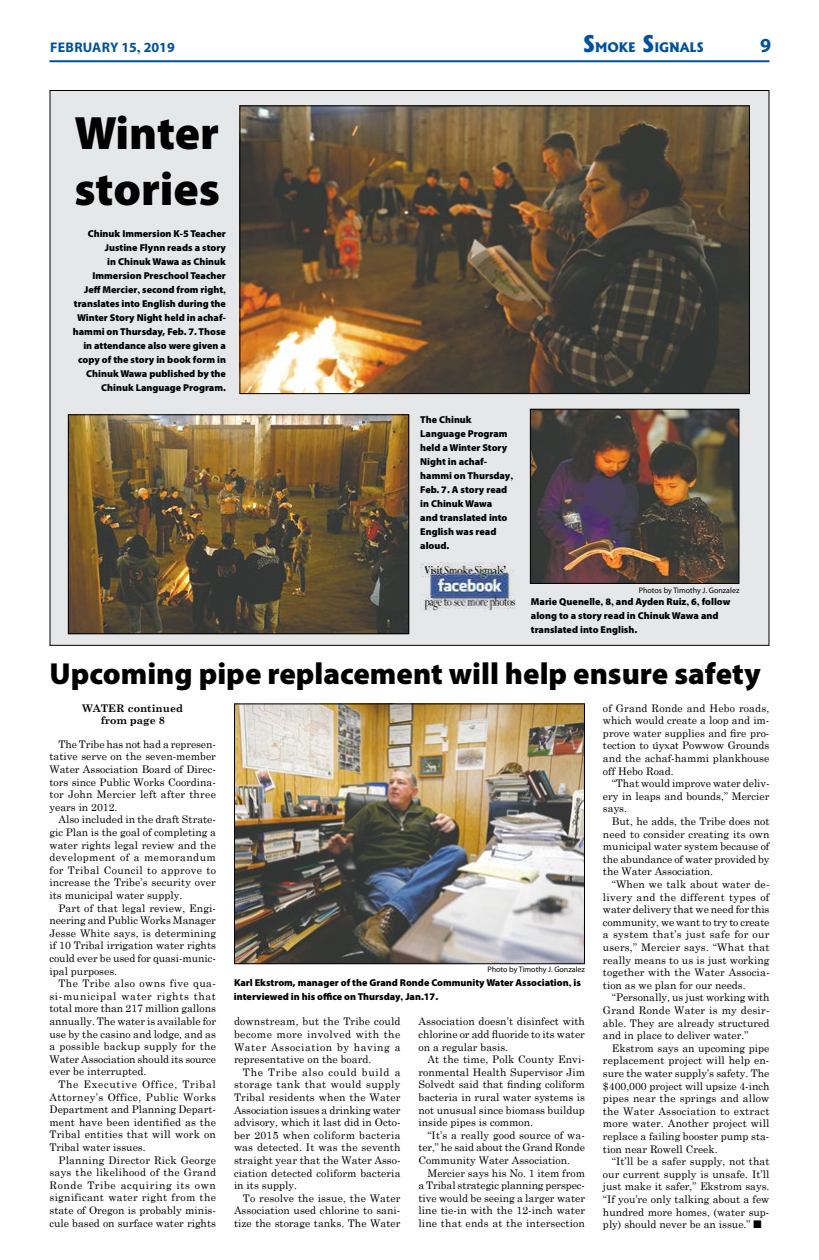
<style>
.page{position:relative;width:819px;height:1260px;background:#fff}
.page>*{position:absolute;margin:0;border:0;box-sizing:border-box;transform-origin:0 0}
.t1{font:900 47px/56.4px "Myriad Pro";color:#000}
.t2{font:900 30.5px "Myriad Pro";color:#000}
.t3{font:700 20px "Myriad Pro";color:#00529c}
.t4{font:700 14px "Myriad Pro";color:#00529c}
.t5{font:800 12.6px "Albertus";color:#00529c}
.t6{font:10.5px/12.6px "Century Schoolbook";color:#000;text-align:justify}
.t7{font:700 10.5px/12.6px "Century Schoolbook";color:#000;text-align:center}
.t8{font:900 10px/14px "Myriad Pro";color:#000}
.t9{font:8px "Myriad Pro";color:#000}
.s1{font-family:"Century Schoolbook"}
.s2{font-size:22px}
.s3{font-family:"Century Schoolbook";font-weight:700}
.s4{font-family:"Chinuk Wawa Normal"}
</style>
<div class="page">
<hr style="left:50px;top:60px;width:720px;height:2px;background:#00529c">
<div style="left:50px;top:91px;width:719px;height:554px;background:#e6e7e8"></div>
<img style="left:421px;top:562px;width:95px;height:49px">
<img style="left:236px;top:705px;width:347px;height:257px">
<div style="left:234px;top:703px;width:351px;height:261px;border:1px solid #000"></div>
<img style="left:241px;top:107px;width:507px;height:285px">
<div style="left:239px;top:105px;width:511px;height:289px;border:1px solid #000"></div>
<img style="left:70px;top:416px;width:337px;height:216px">
<div style="left:68px;top:414px;width:341px;height:220px;border:1px solid #000"></div>
<img style="left:532px;top:411px;width:205px;height:171px">
<div style="left:530px;top:409px;width:209px;height:175px;border:1px solid #000"></div>
<h3 class="t4" style="left:50px;top:39px;width:126px">FEBRUARY 15<span class="s1">,</span> 2019</h3>
<p class="t5" style="left:583px;top:41px;width:122px"><span class="s2">S</span>MOKE <span class="s2">S</span>IGNALS</p>
<h3 class="t3" style="left:760px;top:34px;width:13px">9</h3>
<h1 class="t1" style="left:74px;top:109px;width:147px">Winter stories</h1>
<p class="t8" style="left:73px;top:228px;width:155px;text-align:right">Chinuk Immersion K-5 Teacher<br>Justine Flynn reads a story<br>in Chinuk Wawa as Chinuk<br>Immersion Preschool Teacher<br>Jeff Mercier<span class="s3">,</span> second from right<span class="s3">, </span>translates into English during the<br>Winter Story Night held in achaf&shy;hammi on Thursday, Feb. 7. Those in attendance also were given a copy of the story in book form in<br>Chinuk Wawa published by the<br>Chinuk Language Program.</p>
<p class="t8" style="left:420px;top:413px;width:95px">The Chinuk<br>Language Program held a Winter Story<br>Night in achaf&shy;hammi on Thursday<span class="s3">,<br></span>Feb. 7. A story read in Chinuk Wawa<br>and translated into<br>English was read aloud.</p>
<p class="t9" style="left:639px;top:587px;width:102px">Photos by Timothy J. Gonzalez</p>
<p class="t8" style="left:531px;top:595px;width:201px">Marie Quenelle<span class="s3">,</span> 8<span class="s3">,</span> and Ayden Ruiz<span class="s3">,</span> 6<span class="s3">,</span> follow along to a story read in Chinuk Wawa and translated into English.</p>
<h2 class="t2" style="left:50px;top:662px;width:713px">Upcoming pipe replacement will help ensure safety</h2>
<p class="t7" style="left:82px;top:703px;width:102px">WATER continued from page 8</p>
<p class="t6" style="left:50px;top:739px;width:168px;text-indent:9px">The Tribe has not had a represen&shy;tative serve on the seven-member Water Association Board of Direc&shy;tors since Public Works Coordina&shy;tor John Mercier left after three years in 2012.</p>
<p class="t6" style="left:50px;top:814px;width:168px;text-indent:9px">Also included in the draft Strate&shy;gic Plan is the goal of completing a water rights legal review and the development of a memorandum for Tribal Council to approve to increase the Tribe’s security over its municipal water supply.</p>
<p class="t6" style="left:50px;top:902px;width:168px;text-indent:9px">Part of that legal review, Engi&shy;neering and Public Works Manager Jesse White says, is determining if 10 Tribal irrigation water rights could ever be used for quasi-munic&shy;ipal purposes.</p>
<p class="t6" style="left:50px;top:978px;width:168px;text-indent:9px">The Tribe also owns five qua&shy;si-municipal water rights that total more than 217 million gallons annually. The water is available for use by the casino and lodge, and as a possible backup supply for the Water Association should its source ever be interrupted.</p>
<p class="t6" style="left:50px;top:1079px;width:168px;text-indent:9px">The Executive Office, Tribal Attorney’s Office, Public Works Department and Planning Depart&shy;ment have been identified as the Tribal entities that will work on Tribal water issues.</p>
<p class="t6" style="left:50px;top:1154px;width:168px;text-indent:9px">Planning Director Rick George says the likelihood of the Grand Ronde Tribe acquiring its own significant water right from the state of Oregon is probably minis&shy;cule based on surface water rights</p>
<p class="t9" style="left:488px;top:966px;width:99px">Photo by Timothy J. Gonzalez</p>
<p class="t8" style="left:234px;top:977px;width:348px">Karl Ekstrom, manager of the Grand Ronde Community Water Association<span class="s3">,</span> is interviewed in his office on Thursday<span class="s3">,</span> Jan.17.</p>
<p class="t6" style="left:234px;top:1016px;width:168px">downstream, but the Tribe could become more involved with the Water Association by having a representative on the board.</p>
<p class="t6" style="left:234px;top:1067px;width:168px;text-indent:9px">The Tribe also could build a storage tank that would supply Tribal residents when the Water Association issues a drinking water advisory, which it last did in Octo&shy;ber 2015 when coliform bacteria was detected. It was the seventh straight year that the Water Asso&shy;ciation detected coliform bacteria in its supply.</p>
<p class="t6" style="left:234px;top:1193px;width:168px;text-indent:9px">To resolve the issue, the Water Association used chlorine to sani&shy;tize the storage tanks. The Water</p>
<p class="t6" style="left:418px;top:1016px;width:168px">Association doesn’t disinfect with chlorine or add fluoride to its water on a regular basis.</p>
<p class="t6" style="left:418px;top:1054px;width:168px;text-indent:9px">At the time, Polk County Envi&shy;ronmental Health Supervisor Jim Solvedt said that finding coliform bacteria in rural water systems is not unusual since biomass buildup inside pipes is common.</p>
<p class="t6" style="left:418px;top:1130px;width:168px;text-indent:9px">“It’s a really good source of wa&shy;ter,” he said about the Grand Ronde Community Water Association.</p>
<p class="t6" style="left:418px;top:1167px;width:168px;text-indent:9px">Mercier says his No. 1 item from a Tribal strategic planning perspec&shy;tive would be seeing a larger water line tie-in with the 12-inch water line that ends at the intersection</p>
<p class="t6" style="left:603px;top:703px;width:168px">of Grand Ronde and Hebo roads, which would create a loop and im&shy;prove water supplies and fire pro&shy;tection to <span class="s4">Uyxat</span> Powwow Grounds and the achaf-hammi plankhouse off Hebo Road.</p>
<p class="t6" style="left:603px;top:778px;width:168px;text-indent:9px">“That would improve water deliv&shy;ery in leaps and bounds,” Mercier says.</p>
<p class="t6" style="left:603px;top:816px;width:168px;text-indent:9px">But, he adds, the Tribe does not need to consider creating its own municipal water system because of the abundance of water provided by the Water Association.</p>
<p class="t6" style="left:603px;top:879px;width:168px;text-indent:9px">“When we talk about water de&shy;livery and the different types of water delivery that we need for this community, we want to try to create a system that’s just safe for our users,” Mercier says. “What that really means to us is just working together with the Water Associa&shy;tion as we plan for our needs.</p>
<p class="t6" style="left:603px;top:992px;width:168px;text-indent:9px">“Personally, us just working with Grand Ronde Water is my desir&shy;able. They are already structured and in place to deliver water.”</p>
<p class="t6" style="left:603px;top:1043px;width:168px;text-indent:9px">Ekstrom says an upcoming pipe replacement project will help en&shy;sure the water supply’s safety. The $400,000 project will upsize 4-inch pipes near the springs and allow the Water Association to extract more water. Another project will replace a failing booster pump sta&shy;tion near Rowell Creek.</p>
<p class="t6" style="left:603px;top:1156px;width:168px;text-indent:9px">“It’ll be a safer supply, not that our current supply is unsafe. It’ll just make it safer,” Ekstrom says. “If you’re only talking about a few hundred more homes, (water sup&shy;ply) should never be an issue.”</p>
</div>
